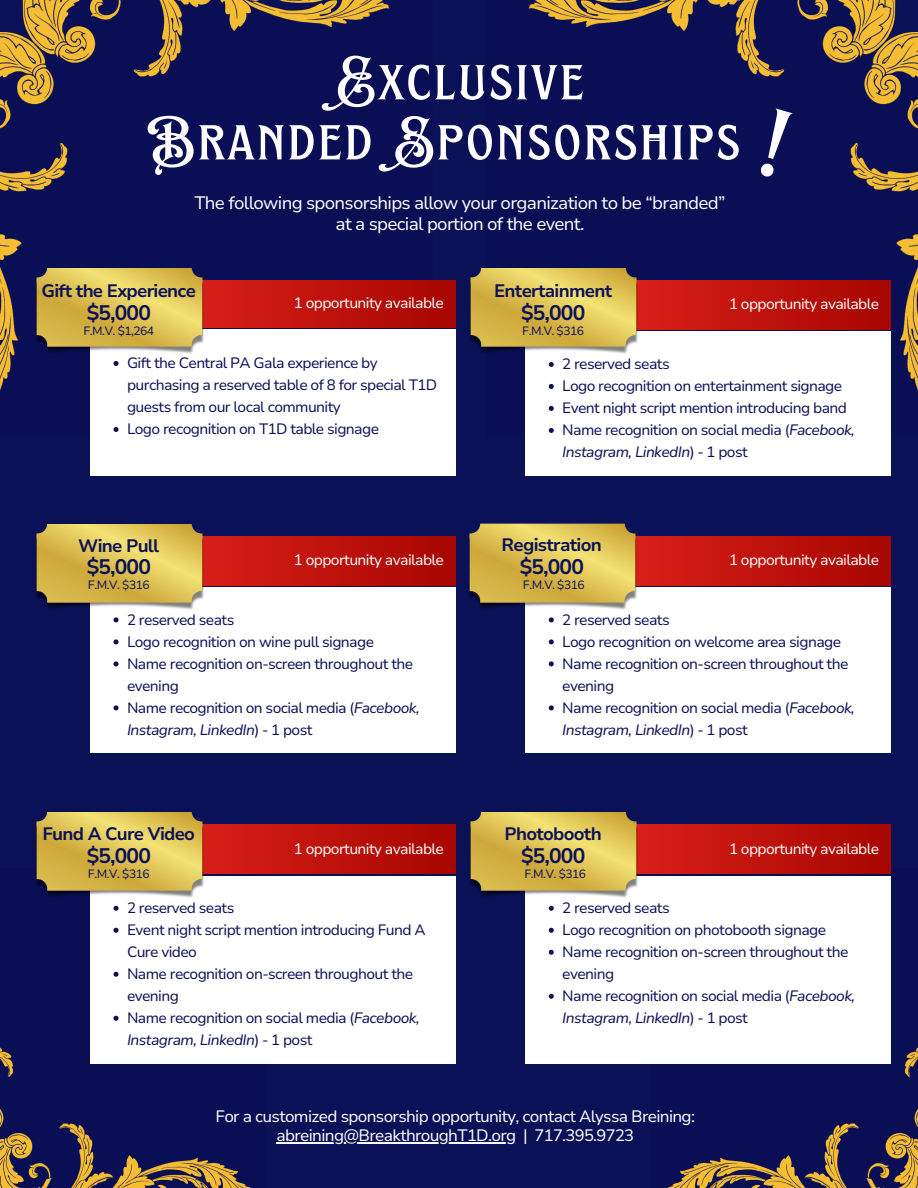
<style>
.page{position:relative;width:918px;height:1188px;background:#0b1157}
.page>*{position:absolute;margin:0;border:0;box-sizing:border-box;transform-origin:0 0}
.t1{font:60px "EFCO Brookshire";letter-spacing:.055em;color:#fff}
.t2{font:700 21px "Nunito Sans 10 pt";letter-spacing:-.04em;color:#0b1157}
.t3{font:18px/21.3px "Nunito Sans 10 pt";letter-spacing:-.04em;color:#fff;text-align:center}
.t4{font:700 18px "Nunito Sans 10 pt";letter-spacing:-.04em;color:#0b1157}
.t5{font:16.5px "Nunito Sans 10 pt";letter-spacing:-.04em;color:#fff}
.t6{font:15px/22px "Nunito Sans 10 pt";letter-spacing:-.04em;color:#0b1157}
.t7{font:15px "Nunito Sans 10 pt";letter-spacing:-.04em;color:#fff}
.t8{font:12px "Nunito Sans 10 pt";letter-spacing:-.04em;color:#0b1157}
.s1{font-style:italic}
</style>
<div class="page">
<img style="left:667px;top:1047px;width:251px;height:141px">
<img style="left:0;top:1047px;width:251px;height:141px">
<hr style="left:276px;top:1142px;width:240px;height:2px;background:#fff">
<div style="left:90px;top:876px;width:365px;height:188px;background:#fff"></div>
<svg style="left:214px;top:824px;width:241px;height:50px"></svg>
<svg style="left:114px;top:906px;width:5px;height:5px"></svg>
<svg style="left:114px;top:928px;width:5px;height:5px"></svg>
<svg style="left:114px;top:972px;width:5px;height:5px"></svg>
<svg style="left:114px;top:1016px;width:5px;height:5px"></svg>
<img style="left:525px;top:0;width:393px;height:439px">
<img style="left:0;top:0;width:433px;height:391px">
<div style="left:90px;top:330px;width:365px;height:146px;background:#fff"></div>
<svg style="left:214px;top:280px;width:241px;height:47px"></svg>
<svg style="left:114px;top:361px;width:5px;height:5px"></svg>
<svg style="left:114px;top:427px;width:5px;height:5px"></svg>
<div style="left:526px;top:876px;width:365px;height:188px;background:#fff"></div>
<svg style="left:649px;top:824px;width:242px;height:50px"></svg>
<svg style="left:549px;top:906px;width:5px;height:5px"></svg>
<svg style="left:549px;top:928px;width:5px;height:5px"></svg>
<svg style="left:549px;top:950px;width:5px;height:5px"></svg>
<svg style="left:549px;top:994px;width:5px;height:5px"></svg>
<div style="left:526px;top:588px;width:365px;height:165px;background:#fff"></div>
<svg style="left:647px;top:536px;width:244px;height:49px"></svg>
<svg style="left:549px;top:617px;width:5px;height:5px"></svg>
<svg style="left:549px;top:639px;width:5px;height:5px"></svg>
<svg style="left:549px;top:661px;width:5px;height:5px"></svg>
<svg style="left:549px;top:705px;width:5px;height:5px"></svg>
<div style="left:90px;top:588px;width:365px;height:165px;background:#fff"></div>
<svg style="left:214px;top:536px;width:241px;height:49px"></svg>
<svg style="left:114px;top:617px;width:5px;height:5px"></svg>
<svg style="left:114px;top:639px;width:5px;height:5px"></svg>
<svg style="left:114px;top:661px;width:5px;height:5px"></svg>
<svg style="left:114px;top:705px;width:5px;height:5px"></svg>
<div style="left:526px;top:332px;width:365px;height:144px;background:#fff"></div>
<svg style="left:649px;top:280px;width:242px;height:49px"></svg>
<svg style="left:549px;top:362px;width:5px;height:5px"></svg>
<svg style="left:549px;top:384px;width:5px;height:5px"></svg>
<svg style="left:549px;top:406px;width:5px;height:5px"></svg>
<svg style="left:549px;top:428px;width:5px;height:5px"></svg>
<img style="left:470px;top:813px;width:179px;height:85px">
<img style="left:35px;top:813px;width:179px;height:85px">
<img style="left:469px;top:524px;width:178px;height:85px">
<img style="left:36px;top:524px;width:178px;height:86px">
<img style="left:470px;top:268px;width:179px;height:86px">
<img style="left:27px;top:268px;width:187px;height:86px">
<svg style="left:757px;top:108px;width:36px;height:71px"></svg>
<p class="t1" style="left:337px;top:44px;width:248px">Exclusive</p>
<p class="t1" style="left:147px;top:104px;width:594px">Branded Sponsorships</p>
<p class="t3" style="left:194px;top:192px;width:533px">The following sponsorships allow your organization to be “branded” at a special portion of the event.</p>
<h2 class="t4" style="left:42px;top:279px;width:156px">Gift the Experience</h2>
<h2 class="t2" style="left:87px;top:299px;width:66px">$5,000</h2>
<p class="t8" style="left:83px;top:323px;width:72px">F.M.V. $1,264</p>
<h2 class="t7" style="left:294px;top:293px;width:152px">1 opportunity available</h2>
<p class="t6" style="left:127px;top:353px;width:312px">Gift the Central PA Gala experience by purchasing a reserved table of 8 for special T1D guests from our local community</p>
<p class="t6" style="left:127px;top:419px;width:254px">Logo recognition on T1D table signage</p>
<p class="t4" style="left:78px;top:533px;width:82px">Wine Pull</p>
<p class="t2" style="left:87px;top:553px;width:66px">$5,000</p>
<h2 class="t8" style="left:88px;top:577px;width:63px">F.M.V. $316</h2>
<p class="t7" style="left:294px;top:550px;width:152px">1 opportunity available</p>
<h2 class="t6" style="left:127px;top:609px;width:109px">2 reserved seats</h2>
<p class="t6" style="left:127px;top:631px;width:249px">Logo recognition on wine pull signage</p>
<p class="t6" style="left:127px;top:653px;width:288px">Name recognition on-screen throughout the evening</p>
<h2 class="t6" style="left:127px;top:697px;width:294px">Name recognition on social media (<span class="s1">Facebook,<br>Instagram, LinkedIn</span>) - 1 post</h2>
<p class="t4" style="left:42px;top:822px;width:154px">Fund A Cure Video</p>
<p class="t2" style="left:87px;top:841px;width:66px">$5,000</p>
<p class="t8" style="left:88px;top:866px;width:63px">F.M.V. $316</p>
<h1 class="t7" style="left:294px;top:838px;width:152px">1 opportunity available</h1>
<p class="t6" style="left:127px;top:897px;width:109px">2 reserved seats</p>
<h1 class="t6" style="left:127px;top:919px;width:300px">Event night script mention introducing Fund A<br>Cure video</h1>
<h3 class="t6" style="left:127px;top:963px;width:288px">Name recognition on-screen throughout the evening</h3>
<p class="t6" style="left:127px;top:1007px;width:294px">Name recognition on social media (<span class="s1">Facebook,<br>Instagram, LinkedIn</span>) - 1 post</p>
<p class="t4" style="left:494px;top:279px;width:120px">Entertainment</p>
<p class="t2" style="left:521px;top:299px;width:66px">$5,000</p>
<p class="t8" style="left:522px;top:323px;width:63px">F.M.V. $316</p>
<p class="t7" style="left:729px;top:294px;width:152px">1 opportunity available</p>
<p class="t6" style="left:562px;top:353px;width:109px">2 reserved seats</p>
<p class="t6" style="left:562px;top:375px;width:281px">Logo recognition on entertainment signage</p>
<p class="t6" style="left:562px;top:397px;width:286px">Event night script mention introducing band</p>
<p class="t6" style="left:562px;top:419px;width:294px">Name recognition on social media (<span class="s1">Facebook,<br>Instagram, LinkedIn</span>) - 1 post</p>
<p class="t4" style="left:502px;top:533px;width:102px">Registration</p>
<p class="t2" style="left:520px;top:552px;width:66px">$5,000</p>
<p class="t8" style="left:523px;top:577px;width:63px">F.M.V. $316</p>
<p class="t7" style="left:729px;top:550px;width:152px">1 opportunity available</p>
<p class="t6" style="left:562px;top:609px;width:109px">2 reserved seats</p>
<p class="t6" style="left:562px;top:631px;width:280px">Logo recognition on welcome area signage</p>
<p class="t6" style="left:562px;top:653px;width:288px">Name recognition on-screen throughout the evening</p>
<p class="t6" style="left:562px;top:697px;width:294px">Name recognition on social media (<span class="s1">Facebook,<br>Instagram, LinkedIn</span>) - 1 post</p>
<p class="t4" style="left:505px;top:822px;width:99px">Photobooth</p>
<p class="t2" style="left:521px;top:842px;width:66px">$5,000</p>
<p class="t8" style="left:524px;top:866px;width:63px">F.M.V. $316</p>
<h2 class="t7" style="left:729px;top:838px;width:152px">1 opportunity available</h2>
<p class="t6" style="left:562px;top:897px;width:109px">2 reserved seats</p>
<p class="t6" style="left:562px;top:919px;width:265px">Logo recognition on photobooth signage</p>
<p class="t6" style="left:562px;top:941px;width:288px">Name recognition on-screen throughout the evening</p>
<p class="t6" style="left:562px;top:985px;width:295px">Name recognition on social media (<span class="s1">Facebook,<br>Instagram, LinkedIn</span>) - 1 post</p>
<p class="t5" style="left:216px;top:1106px;width:481px">For a customized sponsorship opportunity, contact Alyssa Breining:</p>
<p class="t5" style="left:276px;top:1125px;width:359px">abreining@BreakthroughT1D.org | 717.395.9723</p>
</div>
